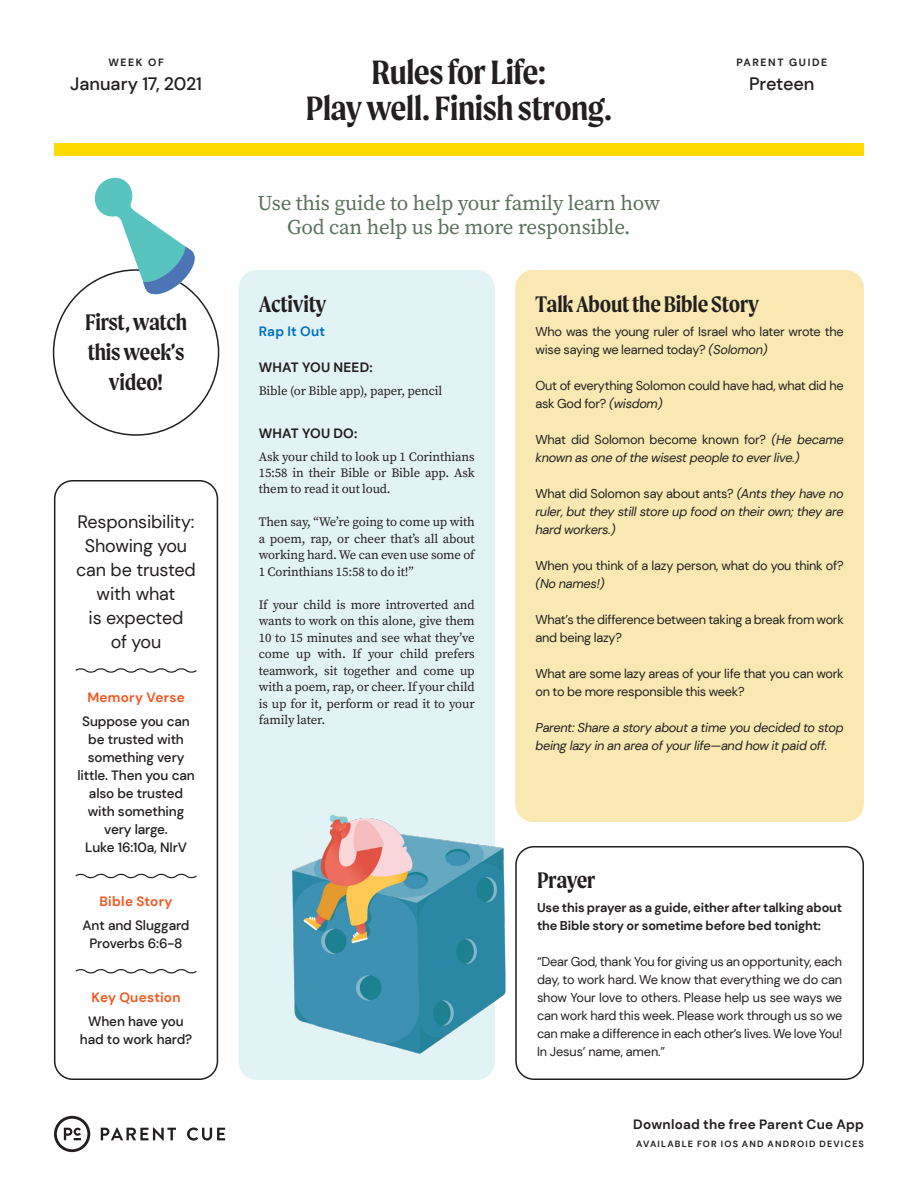
<style>
.page{position:relative;width:918px;height:1188px;background:#fff}
.page>*{position:absolute;margin:0;border:0;box-sizing:border-box;transform-origin:0 0}
.t1{font:600 36px/36px "Moret";letter-spacing:-.01em;color:#231f20;text-align:center}
.t2{font:600 24px/30px "Moret";letter-spacing:-.01em;color:#231f20;text-align:center}
.t3{font:21px/24px "Source Serif Pro";letter-spacing:-.01em;color:#5a715c;text-align:center}
.t4{font:18px/24px "DM Sans";letter-spacing:-.01em;color:#231f20;text-align:center}
.t5{font:500 18px "DM Sans";letter-spacing:-.01em;color:#231f20}
.t6{font:500 13.5px/18px "DM Sans";letter-spacing:-.01em;color:#231f20;text-align:center}
.t7{font:700 13.5px "DM Sans";letter-spacing:.015em;color:#231f20}
.t8{font:700 13.5px "DM Sans";letter-spacing:.02em;color:#f15921}
.t9{font:700 13.5px "DM Sans";letter-spacing:.02em;color:#0071bb}
.t10{font:12.75px/18px "DM Sans";letter-spacing:-.02em;color:#231f20}
.t11{font:12.75px/16.5px "Source Serif Pro";letter-spacing:-.01em;color:#231f20;text-align:justify}
.t12{font:italic 12.75px/18px "DM Sans";letter-spacing:-.02em;color:#231f20}
.t13{font:700 12.75px/18px "DM Sans";letter-spacing:-.01em;color:#231f20}
.t14{font:700 10.5px "DM Sans";letter-spacing:.15em;color:#231f20}
.t15{font:700 9px "DM Sans";letter-spacing:.135em;color:#231f20}
.s1{font-style:italic}
.s2{font-style:normal}
</style>
<div class="page">
<div style="left:515px;top:270px;width:349px;height:552px;background:#f9e8b1;border-radius:18px"></div>
<div style="left:515px;top:846px;width:349px;height:234px;border:2px solid #231f20;border-radius:18px"></div>
<div style="left:239px;top:270px;width:256px;height:810px;background:#e2f3f6;border-radius:18px"></div>
<svg style="left:101px;top:1127px;width:75px;height:14px"></svg>
<svg style="left:187px;top:1127px;width:38px;height:14px"></svg>
<svg style="left:54px;top:1116px;width:36px;height:36px"></svg>
<div style="left:54px;top:144px;width:810px;height:12px;background:#ffd900"></div>
<svg style="left:92px;top:177px;width:106px;height:120px"></svg>
<div style="left:54px;top:480px;width:164px;height:600px;border:2px solid #231f20;border-radius:18px"></div>
<svg style="left:75px;top:668px;width:122px;height:5px"></svg>
<svg style="left:75px;top:873px;width:122px;height:6px"></svg>
<svg style="left:75px;top:969px;width:122px;height:5px"></svg>
<img style="left:292px;top:812px;width:229px;height:243px">
<p class="t14" style="left:108px;top:56px;width:57px">WEEK OF</p>
<h3 class="t5" style="left:70px;top:73px;width:133px">January 17, 2021</h3>
<h2 class="t2" style="left:85px;top:307px;width:104px">First, watch this week’s video!</h2>
<h3 class="t4" style="left:76px;top:510px;width:121px">Responsibility:<br>Showing you can be trusted with what<br>is expected<br>of you</h3>
<p class="t8" style="left:87px;top:689px;width:99px">Memory Verse</p>
<p class="t6" style="left:77px;top:712px;width:119px">Suppose you can be trusted with something very little. Then you can also be trusted with something very large.<br>Luke 16:10a, NIrV</p>
<p class="t8" style="left:100px;top:893px;width:75px">Bible Story</p>
<p class="t6" style="left:83px;top:916px;width:108px">Ant and Sluggard<br>Proverbs 6:6-8</p>
<p class="t8" style="left:92px;top:989px;width:90px">Key Question</p>
<p class="t6" style="left:80px;top:1012px;width:114px">When have you had to work hard?</p>
<h1 class="t1" style="left:306px;top:54px;width:308px">Rules for Life:<br>Play well. Finish strong.</h1>
<h3 class="t3" style="left:258px;top:191px;width:404px">Use this guide to help your family learn how<br>God can help us be more responsible.</h3>
<p class="t14" style="left:736px;top:56px;width:92px">PARENT GUIDE</p>
<h3 class="t5" style="left:749px;top:73px;width:67px">Preteen</h3>
<h2 class="t2" style="left:259px;top:289px;width:69px">Activity</h2>
<p class="t9" style="left:259px;top:323px;width:68px">Rap It Out</p>
<p class="t7" style="left:259px;top:359px;width:116px">WHAT YOU NEED:</p>
<p class="t11" style="left:259px;top:382px;width:185px">Bible (or Bible app), paper, pencil</p>
<p class="t7" style="left:259px;top:425px;width:100px">WHAT YOU DO:</p>
<p class="t11" style="left:259px;top:448px;width:217px">Ask your child to look up 1 Corinthians 15:58 in their Bible or Bible app. Ask them to read it out loud.</p>
<p class="t11" style="left:259px;top:514px;width:217px">Then say, “We’re going to come up with a poem, rap, or cheer that’s all about working hard. We can even use some of 1 Corinthians 15:58 to do it!”</p>
<p class="t11" style="left:259px;top:596px;width:217px">If your child is more introverted and wants to work on this alone, give them 10 to 15 minutes and see what they’ve come up with. If your child prefers teamwork, sit together and come up with a poem, rap, or cheer. If your child is up for it, perform or read it to your family later.</p>
<h2 class="t2" style="left:536px;top:289px;width:225px">Talk About the Bible Story</h2>
<p class="t10" style="left:536px;top:322px;width:310px">Who was the young ruler of Israel who later wrote the wise saying we learned today? <span class="s1">(Solomon)</span></p>
<p class="t10" style="left:536px;top:377px;width:310px">Out of everything Solomon could have had, what did he ask God for? <span class="s1">(wisdom)</span></p>
<p class="t12" style="left:536px;top:431px;width:310px"><span class="s2">What did Solomon become known for?</span> (He became known as one of the wisest people to ever live.)</p>
<p class="t12" style="left:536px;top:485px;width:310px;text-align:justify"><span class="s2">What did Solomon say about ants?</span> (Ants they have no ruler, but they still store up food on their own; they are hard workers.)</p>
<p class="t10" style="left:536px;top:557px;width:310px">When you think of a lazy person, what do you think of?</p>
<p class="t12" style="left:536px;top:575px;width:71px">(No names!)</p>
<p class="t10" style="left:536px;top:611px;width:310px">What’s the difference between taking a break from work and being lazy?</p>
<p class="t10" style="left:536px;top:665px;width:310px">What are some lazy areas of your life that you can work on to be more responsible this week?</p>
<p class="t12" style="left:536px;top:719px;width:310px">Parent: Share a story about a time you decided to stop being lazy in an area of your life—and how it paid off.</p>
<h2 class="t2" style="left:537px;top:865px;width:60px">Prayer</h2>
<p class="t13" style="left:537px;top:899px;width:307px">Use this prayer as a guide, either after talking about the Bible story or sometime before bed tonight:</p>
<p class="t10" style="left:537px;top:953px;width:307px;text-align:justify">“Dear God, thank You for giving us an opportunity, each day, to work hard. We know that everything we do can show Your love to others. Please help us see ways we can work hard this week. Please work through us so we can make a difference in each other’s lives. We love You!<br>In Jesus’ name, amen.”</p>
<p class="t7" style="left:633px;top:1116px;width:232px">Download the free Parent Cue App</p>
<p class="t15" style="left:636px;top:1138px;width:229px">AVAILABLE FOR IOS AND ANDROID DEVICES</p>
</div>
